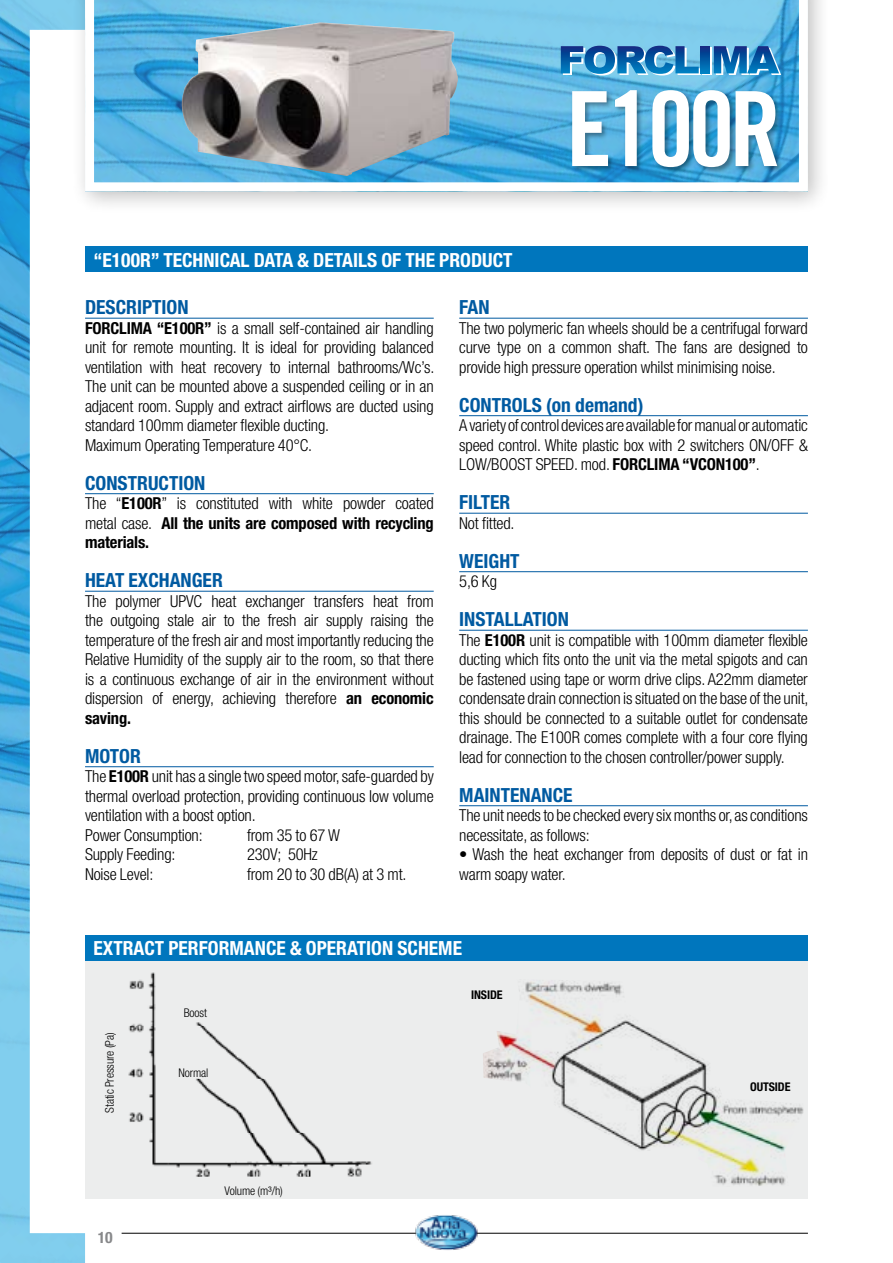
<style>
.page{position:relative;width:893px;height:1263px;background:#fff}
.page>*{position:absolute;margin:0;border:0;box-sizing:border-box;transform-origin:0 0}
.t1{font:103.65px "Trade Gothic Bold Cond Twenty";letter-spacing:-.05em;color:#fff}
.t2{font:700 condensed 19.5px "Helvetica Neue";color:#005aa1}
.t3{font:700 condensed 19.5px "Helvetica Neue";color:#fff}
.t4{font:300 condensed 16.5px/19.5px "Helvetica Neue";letter-spacing:-.01em;color:#000}
.t5{font:700 condensed 16.5px/19.5px "Helvetica Neue";letter-spacing:-.01em;color:#000;text-align:justify}
.t6{font:700 condensed 15.75px "Helvetica Neue";color:#87888a}
.t7{font:300 condensed 12px "Helvetica Neue";letter-spacing:-.01em;color:#000}
.t8{font:700 condensed 12px "Helvetica Neue";letter-spacing:-.01em;color:#000}
.s1{font-weight:700}
.s2{font-weight:300}
</style>
<div class="page">
<img style="left:0;top:0;width:85px;height:1263px">
<hr style="left:122px;top:1233px;width:686px;height:1px;background:#000">
<img style="left:414px;top:1215px;width:64px;height:35px">
<div style="left:70px;top:0;width:769px;height:222px;background:#000;opacity:.25"></div>
<svg style="left:85px;top:0;width:723px;height:191px;background:#6fbfe5"></svg>
<svg style="left:703px;top:48px;width:9px;height:27px"></svg>
<svg style="left:561px;top:46px;width:140px;height:29px;background:#458ec3"></svg>
<svg style="left:701px;top:46px;width:9px;height:27px"></svg>
<svg style="left:714px;top:46px;width:67px;height:29px;background:#3b86bf"></svg>
<div style="left:85px;top:959px;width:723px;height:240px;background:#eceded"></div>
<img style="left:128px;top:972px;width:244px;height:204px">
<div style="left:570px;top:88px;width:323px;height:138px;background:#000;opacity:.4"></div>
<div style="left:85px;top:247px;width:723px;height:25px;background:#0076bd"></div>
<hr style="left:85px;top:318px;width:349px;height:1px;background:#005aa1">
<hr style="left:85px;top:493px;width:349px;height:1px;background:#005aa1">
<hr style="left:85px;top:591px;width:349px;height:1px;background:#005aa1">
<hr style="left:85px;top:766px;width:349px;height:1px;background:#005aa1">
<hr style="left:459px;top:318px;width:349px;height:1px;background:#005aa1">
<hr style="left:459px;top:415px;width:349px;height:1px;background:#005aa1">
<hr style="left:459px;top:513px;width:349px;height:1px;background:#005aa1">
<hr style="left:459px;top:571px;width:349px;height:1px;background:#005aa1">
<hr style="left:459px;top:630px;width:349px;height:1px;background:#005aa1">
<hr style="left:459px;top:805px;width:349px;height:1px;background:#005aa1">
<div style="left:85px;top:935px;width:723px;height:25px;background:#0076bd"></div>
<img style="left:483px;top:980px;width:320px;height:206px">
<img style="left:181px;top:22px;width:277px;height:154px">
<div style="left:744px;top:1079px;width:53px;height:16px;background:#eceded"></div>
<div style="left:461px;top:986px;width:52px;height:17px;background:#eceded"></div>
<h1 class="t1" style="left:566px;top:66px;width:217px">E100R</h1>
<p class="t3" style="left:94px;top:248px;width:421px">“E100R” TECHNICAL DATA &amp; DETAILS OF THE PRODUCT</p>
<p class="t2" style="left:85px;top:295px;width:105px">DESCRIPTION</p>
<p class="t4" style="left:85px;top:318px;width:351px"><span class="s1">FORCLIMA “E100R”</span> is a small self-contained air handling unit for remote mounting. It is ideal for providing balanced ventilation with heat recovery to internal bathrooms/Wc’s.<br>The unit can be mounted above a suspended ceiling or in an adjacent room. Supply and extract airflows are ducted using standard 100mm diameter flexible ducting.<br>Maximum Operating Temperature 40°C.</p>
<p class="t2" style="left:85px;top:471px;width:122px">CONSTRUCTION</p>
<p class="t5" style="left:85px;top:493px;width:350px"><span class="s2">The “</span>E100R<span class="s2">” is constituted with white powder coated metal case.</span> All the units are composed with recycling materials.</p>
<p class="t2" style="left:85px;top:568px;width:139px">HEAT EXCHANGER</p>
<p class="t4" style="left:85px;top:591px;width:350px;text-align:justify">The polymer UPVC heat exchanger transfers heat from the outgoing stale air to the fresh air supply raising the temperature of the fresh air and most importantly reducing the Relative Humidity of the supply air to the room, so that there is a continuous exchange of air in the environment without dispersion of energy, achieving therefore <span class="s1">an economic saving.</span></p>
<p class="t2" style="left:85px;top:744px;width:57px">MOTOR</p>
<p class="t4" style="left:85px;top:766px;width:350px">The <span class="s1">E100R</span> unit has a single two speed motor, safe-guarded by thermal overload protection, providing continuous low volume ventilation with a boost option.<br>Power Consumption:</p>
<p class="t2" style="left:459px;top:295px;width:32px">FAN</p>
<p class="t4" style="left:459px;top:318px;width:350px;text-align:justify">The two polymeric fan wheels should be a centrifugal forward curve type on a common shaft. The fans are designed to provide high pressure operation whilst minimising noise.</p>
<p class="t2" style="left:459px;top:393px;width:186px">CONTROLS (on demand)</p>
<p class="t4" style="left:459px;top:415px;width:350px;text-align:justify">A variety of control devices are available for manual or automatic speed control. White plastic box with 2 switchers ON/OFF &amp; LOW/BOOST SPEED. mod. <span class="s1">FORCLIMA “VCON100”</span>.</p>
<p class="t2" style="left:459px;top:490px;width:53px">FILTER</p>
<p class="t4" style="left:459px;top:513px;width:57px">Not fitted.</p>
<p class="t2" style="left:459px;top:549px;width:62px">WEIGHT</p>
<p class="t4" style="left:459px;top:571px;width:39px">5,6 Kg</p>
<p class="t2" style="left:459px;top:607px;width:111px">INSTALLATION</p>
<p class="t4" style="left:459px;top:630px;width:351px;text-align:justify">The <span class="s1">E100R</span> unit is compatible with 100mm diameter flexible ducting which fits onto the unit via the metal spigots and can be fastened using tape or worm drive clips. A22mm diameter condensate drain connection is situated on the base of the unit, this should be connected to a suitable outlet for condensate drainage. The E100R comes complete with a four core flying lead for connection to the chosen controller/power supply.</p>
<p class="t2" style="left:459px;top:783px;width:115px">MAINTENANCE</p>
<p class="t4" style="left:459px;top:805px;width:350px">The unit needs to be checked every six months or, as conditions necessitate, as follows:</p>
<p class="t4" style="left:459px;top:844px;width:350px">• Wash the heat exchanger from deposits of dust or fat in warm soapy water.</p>
<p class="t4" style="left:247px;top:825px;width:94px">from 35 to 67 W</p>
<p class="t4" style="left:85px;top:844px;width:92px">Supply Feeding:</p>
<p class="t4" style="left:247px;top:844px;width:72px">230V; 50Hz</p>
<p class="t4" style="left:85px;top:864px;width:70px">Noise Level:</p>
<p class="t4" style="left:247px;top:864px;width:161px">from 20 to 30 dB(A) at 3 mt.</p>
<p class="t3" style="left:94px;top:936px;width:370px">EXTRACT PERFORMANCE &amp; OPERATION SCHEME</p>
<p class="t7" style="left:103px;top:1113px;width:82px;rotate:-90deg">Static Pressure (Pa)</p>
<p class="t7" style="left:184px;top:1006px;width:25px">Boost</p>
<p class="t7" style="left:179px;top:1066px;width:31px">Normal</p>
<p class="t8" style="left:471px;top:988px;width:33px">INSIDE</p>
<p class="t6" style="left:98px;top:1228px;width:16px">10</p>
<p class="t7" style="left:225px;top:1184px;width:60px">Volume (m³/h)</p>
<p class="t8" style="left:750px;top:1080px;width:42px">OUTSIDE</p>
</div>
